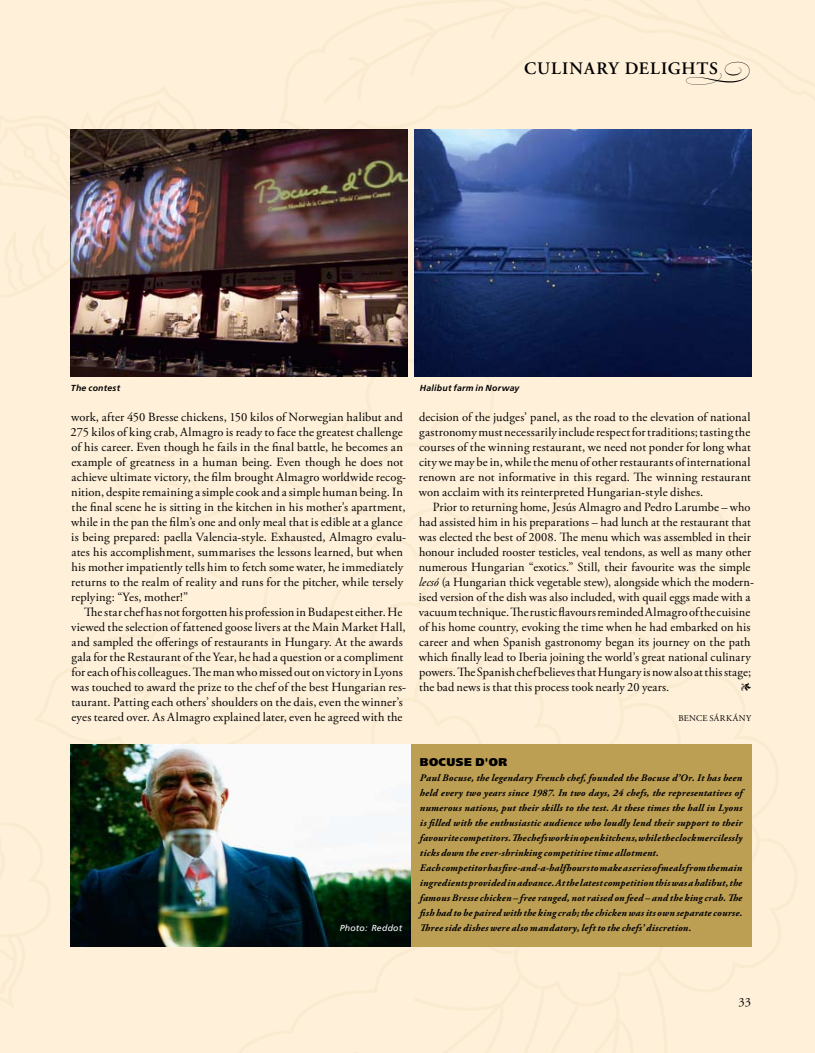
<style>
.page{position:relative;width:815px;height:1053px;background:#fff}
.page>*{position:absolute;margin:0;border:0;box-sizing:border-box;transform-origin:0 0}
.t1{font:600 17.5px "Adobe Garamond Pro";letter-spacing:.05em;color:#000}
.t2{font:12.5px/15px "Adobe Garamond Pro";letter-spacing:.01em;color:#000}
.t3{font:11.25px "Frutiger MOT Black";color:#000}
.t4{font:italic 700 10px/15px "Adobe Garamond Pro";letter-spacing:.025em;color:#000}
.t5{font:italic 8.75px "Frutiger MOT Medium";letter-spacing:.025em;color:#000}
.t6{font:8.75px "Adobe Garamond Pro";color:#000}
.t7{font:italic 8.75px "Frutiger MOT";letter-spacing:.03em;color:#fff}
.s1{font-style:italic}
</style>
<div class="page">
<div style="left:0;top:0;width:815px;height:1052px;background:#fff0d9"></div>
<img style="left:71px;top:744px;width:340px;height:202px">
<div style="left:411px;top:744px;width:340px;height:202px;background:#bd9f53"></div>
<img style="left:71px;top:129px;width:336px;height:247px">
<img style="left:415px;top:129px;width:336px;height:247px">
<h1 class="t1" style="left:524px;top:58px;width:196px">CULINARY DELIGHTS</h1>
<p class="t5" style="left:71px;top:383px;width:51px">The contest</p>
<p class="t5" style="left:420px;top:383px;width:101px">Halibut farm in Norway</p>
<p class="t2" style="left:71px;top:410px;width:337px">work, after 450 Bresse chickens, 150 kilos of Norwegian halibut and 275 kilos of king crab, Almagro is ready to face the greatest challenge of his career. Even though he fails in the final battle, he becomes an example of greatness in a human being. Even though he does not achieve ultimate victory, the film brought Almagro worldwide recog&shy;nition, despite remaining a simple cook and a simple human being. In the final scene he is sitting in the kitchen in his mother’s apartment, while in the pan the film’s one and only meal that is edible at a glance is being prepared: paella Valencia-style. Exhausted, Almagro evalu&shy;ates his accomplishment, summarises the lessons learned, but when his mother impatiently tells him to fetch some water, he immediately returns to the realm of reality and runs for the pitcher, while tersely replying: “Yes, mother!”</p>
<p class="t2" style="left:71px;top:605px;width:337px;text-indent:13px">The star chef has not forgotten his profession in Budapest either. He viewed the selection of fattened goose livers at the Main Market Hall, and sampled the offerings of restaurants in Hungary. At the awards gala for the Restaurant of the Year, he had a question or a compliment for each of his colleagues. The man who missed out on victory in Lyons was touched to award the prize to the chef of the best Hungarian res&shy;taurant. Patting each others’ shoulders on the dais, even the winner’s eyes teared over. As Almagro explained later, even he agreed with the</p>
<p class="t2" style="left:419px;top:410px;width:334px;text-align:justify">decision of the judges’ panel, as the road to the elevation of national gastronomy must necessarily include respect for traditions; tasting the courses of the winning restaurant, we need not ponder for long what city we may be in, while the menu of other restaurants of international renown are not informative in this regard. The winning restaurant won acclaim with its reinterpreted Hungarian-style dishes.</p>
<p class="t2" style="left:419px;top:500px;width:337px;text-indent:14px">Prior to returning home, Jesús Almagro and Pedro Larumbe – who had assisted him in his preparations – had lunch at the restaurant that was elected the best of 2008. The menu which was assembled in their honour included rooster testicles, veal tendons, as well as many other numerous Hungarian “exotics.” Still, their favourite was the simple <span class="s1">lecsó</span> (a Hungarian thick vegetable stew), alongside which the modern&shy;ised version of the dish was also included, with quail eggs made with a vacuum technique. The rustic flavours reminded Almagro of the cuisine of his home country, evoking the time when he had embarked on his career and when Spanish gastronomy began its journey on the path which finally lead to Iberia joining the world’s great national culinary powers. The Spanish chef believes that Hungary is now also at this stage; the bad news is that this process took nearly 20 years.</p>
<p class="t2" style="left:741px;top:680px;width:12px">1</p>
<p class="t6" style="left:679px;top:713px;width:13px">Bence</p>
<p class="t6" style="left:709px;top:713px;width:12px">Sárkány</p>
<p class="t7" style="left:340px;top:923px;width:64px">Photo: Reddot</p>
<p class="t3" style="left:420px;top:755px;width:89px">BOCUSE D'OR</p>
<p class="t4" style="left:420px;top:770px;width:324px">Paul Bocuse, the legendary French chef, founded the Bocuse d’Or. It has been held every two years since 1987. In two days, 24 chefs, the representatives of numerous nations, put their skills to the test. At these times the hall in Lyons is filled with the enthusiastic audience who loudly lend their support to their favourite competitors. The chefs work in open kitchens, while the clock mercilessly ticks down the ever-shrinking competitive time allotment.<br>Each competitor has five-and-a-half hours to make a series of meals from the main ingredients provided in advance. At the latest competition this was a halibut, the famous Bresse chicken – free ranged, not raised on feed – and the king crab. The fish had to be paired with the king crab; the chicken was its own separate course.<br>Three side dishes were also mandatory, left to the chefs’ discretion.</p>
<p class="t2" style="left:738px;top:995px;width:14px">33</p>
</div>
